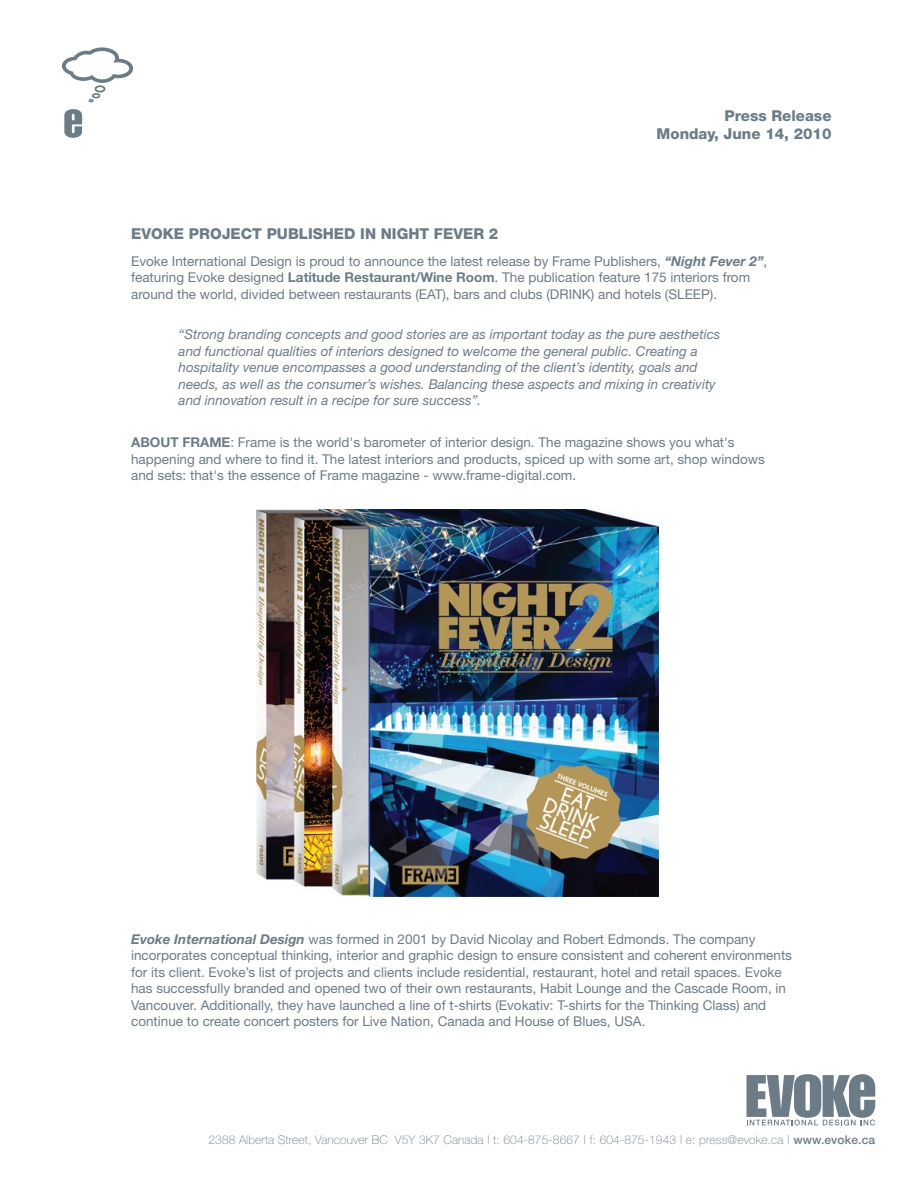
<style>
.page{position:relative;width:918px;height:1188px;background:#fff}
.page>*{position:absolute;margin:0;border:0;box-sizing:border-box;transform-origin:0 0}
.t1{font:800 15px/18px "Helvetica Neue";color:#6c7c86;text-align:right}
.t2{font:13.5px/16.5px "Helvetica Neue";color:#6c7c86}
.t3{font:italic 13.5px/16.5px "Helvetica Neue";color:#6c7c86}
.t4{font:100 12px "Helvetica Neue";letter-spacing:.01em;color:#6c7c86}
.s1{font-weight:700;font-style:italic}
.s2{font-weight:700}
.s3{font-weight:500}
</style>
<div class="page">
<svg style="left:62px;top:47px;width:71px;height:55px"></svg>
<svg style="left:64px;top:109px;width:18px;height:29px"></svg>
<svg style="left:746px;top:1074px;width:129px;height:52px"></svg>
<img style="left:256px;top:509px;width:402px;height:388px">
<p class="t1" style="left:657px;top:107px;width:176px">Press Release<br>Monday, June 14, 2010</p>
<p class="t1" style="left:131px;top:224px;width:369px">EVOKE PROJECT PUBLISHED IN NIGHT FEVER 2</p>
<p class="t2" style="left:131px;top:253px;width:638px">Evoke International Design is proud to announce the latest release by Frame Publishers, <span class="s1">“Night Fever 2”</span>, featuring Evoke designed <span class="s2">Latitude Restaurant/Wine Room</span>. The publication feature 175 interiors from around the world, divided between restaurants (EAT), bars and clubs (DRINK) and hotels (SLEEP).</p>
<p class="t3" style="left:179px;top:326px;width:543px">“Strong branding concepts and good stories are as important today as the pure aesthetics and functional qualities of interiors designed to welcome the general public. Creating a hospitality venue encompasses a good understanding of the client’s identity, goals and needs, as well as the consumer’s wishes. Balancing these aspects and mixing in creativity and innovation result in a recipe for sure success”.</p>
<p class="t2" style="left:131px;top:434px;width:635px"><span class="s2">ABOUT FRAME</span>: Frame is the world's barometer of interior design. The magazine shows you what's happening and where to find it. The latest interiors and products, spiced up with some art, shop windows and sets: that's the essence of Frame magazine - www.frame-digital.com.</p>
<p class="t2" style="left:131px;top:931px;width:662px"><span class="s1">Evoke International Design</span> was formed in 2001 by David Nicolay and Robert Edmonds. The company incorporates conceptual thinking, interior and graphic design to ensure consistent and coherent environments for its client. Evoke’s list of projects and clients include residential, restaurant, hotel and retail spaces. Evoke has successfully branded and opened two of their own restaurants, Habit Lounge and the Cascade Room, in Vancouver. Additionally, they have launched a line of t-shirts (Evokativ: T-shirts for the Thinking Class) and continue to create concert posters for Live Nation, Canada and House of Blues, USA.</p>
<p class="t4" style="left:208px;top:1133px;width:668px">2388 Alberta Street, Vancouver BC V5Y 3K7 Canada | t: 604-875-8667 | f: 604-875-1943 | e: press@evoke.ca | <span class="s3">www.evoke.ca</span></p>
</div>
